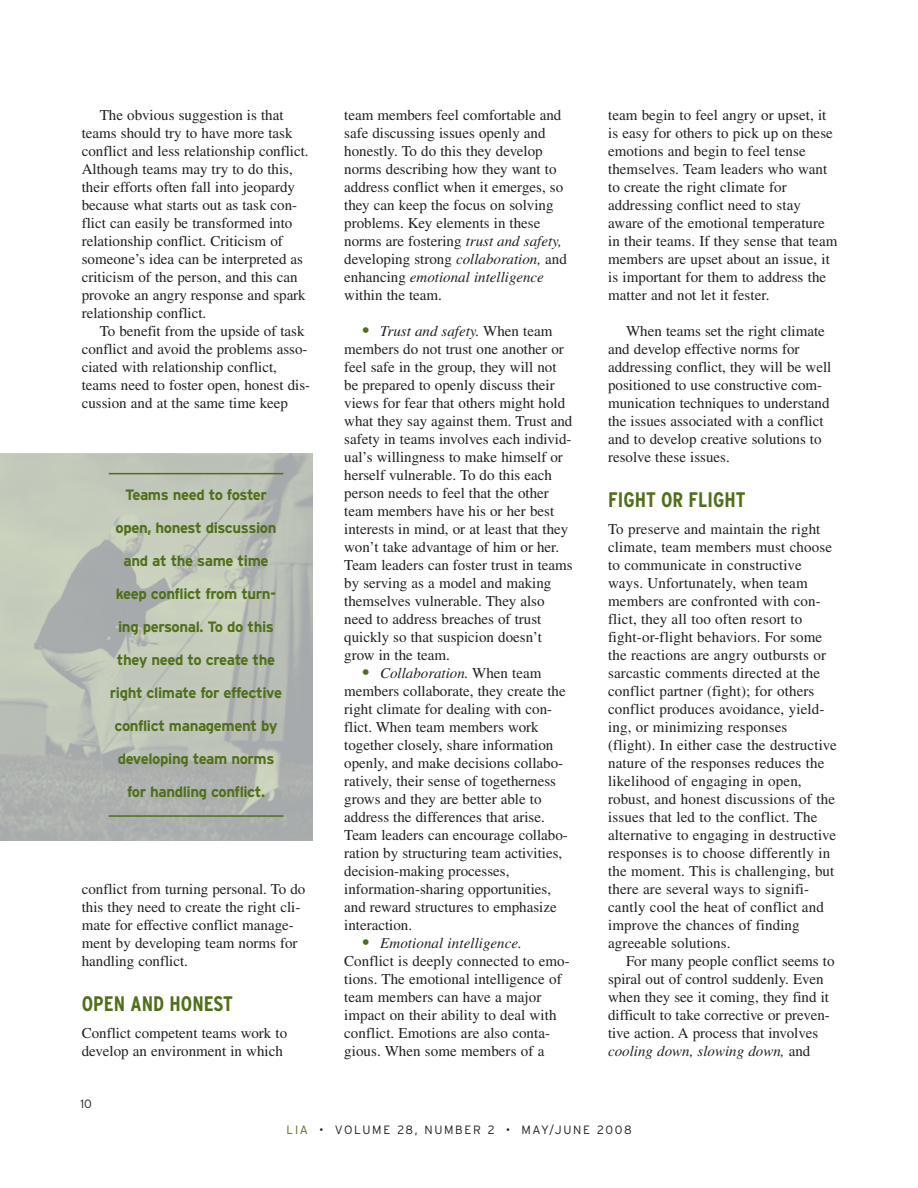
<style>
.page{position:relative;width:918px;height:1188px;background:#fff}
.page>*{position:absolute;margin:0;border:0;box-sizing:border-box;transform-origin:0 0}
.t1{font:700 condensed 21px "Interstate";color:#4f6f18}
.t2{font:15px/18px "Times";color:#231f20}
.t3{font:700 15px "Interstate";letter-spacing:-.03em;color:#4f6f18}
.t4{font:300 12px "Interstate";letter-spacing:.14em;color:#231f20}
.s1{font-style:italic}
.s2{font-size:21px;color:#4f6f18}
.s3{color:#4f6f18}
</style>
<div class="page">
<img style="left:0;top:453px;width:312px;height:387px">
<hr style="left:109px;top:473px;width:174px;height:1px;background:#4f6f18">
<hr style="left:109px;top:815px;width:174px;height:2px;background:#4f6f18">
<p class="t2" style="left:82px;top:107px;width:228px;text-indent:18px">The obvious suggestion is that teams should try to have more task conflict and less relationship conflict.<br>Although teams may try to do this, their efforts often fall into jeopardy because what starts out as task con&shy;flict can easily be transformed into relationship conflict. Criticism of someone’s idea can be interpreted as criticism of the person, and this can provoke an angry response and spark relationship conflict.</p>
<p class="t2" style="left:82px;top:323px;width:230px;text-indent:18px">To benefit from the upside of task conflict and avoid the problems asso&shy;ciated with relationship conflict, teams need to foster open, honest dis&shy;cussion and at the same time keep</p>
<p class="t3" style="left:125px;top:490px;width:143px">Teams need to foster</p>
<p class="t3" style="left:116px;top:523px;width:162px">open, honest discussion</p>
<p class="t3" style="left:124px;top:556px;width:146px">and at the same time</p>
<p class="t3" style="left:116px;top:589px;width:162px">keep conflict from turn-</p>
<p class="t3" style="left:118px;top:622px;width:157px">ing personal. To do this</p>
<p class="t3" style="left:117px;top:655px;width:160px">they need to create the</p>
<p class="t3" style="left:110px;top:688px;width:174px">right climate for effective</p>
<p class="t3" style="left:115px;top:721px;width:164px">conflict management by</p>
<p class="t3" style="left:118px;top:754px;width:158px">developing team norms</p>
<p class="t3" style="left:127px;top:787px;width:140px">for handling conflict.</p>
<p class="t2" style="left:82px;top:881px;width:225px">conflict from turning personal. To do this they need to create the right cli&shy;mate for effective conflict manage&shy;ment by developing team norms for handling conflict.</p>
<h1 class="t1" style="left:82px;top:996px;width:153px">OPEN AND HONEST</h1>
<p class="t2" style="left:82px;top:1025px;width:207px">Conflict competent teams work to develop an environment in which</p>
<p class="t4" style="left:80px;top:1099px;width:13px">10</p>
<p class="t2" style="left:344px;top:107px;width:224px">team members feel comfortable and safe discussing issues openly and honestly. To do this they develop norms describing how they want to address conflict when it emerges, so they can keep the focus on solving problems. Key elements in these norms are fostering <span class="s1">trust and safety, </span>developing strong <span class="s1">collaboration,</span> and enhancing <span class="s1">emotional intelligence </span>within the team.</p>
<p class="t2" style="left:344px;top:323px;width:230px;text-indent:18px"><span class="s2">•</span> <span class="s1">Trust and safety.</span> When team members do not trust one another or feel safe in the group, they will not be prepared to openly discuss their views for fear that others might hold what they say against them. Trust and safety in teams involves each individ&shy;ual’s willingness to make himself or herself vulnerable. To do this each person needs to feel that the other team members have his or her best interests in mind, or at least that they won’t take advantage of him or her.<br>Team leaders can foster trust in teams by serving as a model and making themselves vulnerable. They also need to address breaches of trust quickly so that suspicion doesn’t grow in the team.</p>
<p class="t2" style="left:344px;top:665px;width:225px;text-indent:18px"><span class="s2">•</span> <span class="s1">Collaboration.</span> When team members collaborate, they create the right climate for dealing with con&shy;flict. When team members work together closely, share information openly, and make decisions collabo&shy;ratively, their sense of togetherness grows and they are better able to address the differences that arise.<br>Team leaders can encourage collabo&shy;ration by structuring team activities, decision-making processes, information-sharing opportunities, and reward structures to emphasize interaction.</p>
<p class="t2" style="left:344px;top:935px;width:227px;text-indent:18px"><span class="s2">•</span> <span class="s1">Emotional intelligence.<br></span>Conflict is deeply connected to emo&shy;tions. The emotional intelligence of team members can have a major impact on their ability to deal with conflict. Emotions are also conta&shy;gious. When some members of a</p>
<p class="t2" style="left:608px;top:107px;width:231px">team begin to feel angry or upset, it is easy for others to pick up on these emotions and begin to feel tense themselves. Team leaders who want to create the right climate for addressing conflict need to stay aware of the emotional temperature in their teams. If they sense that team members are upset about an issue, it is important for them to address the matter and not let it fester.</p>
<p class="t2" style="left:608px;top:323px;width:225px;text-indent:18px">When teams set the right climate and develop effective norms for addressing conflict, they will be well positioned to use constructive com&shy;munication techniques to understand the issues associated with a conflict and to develop creative solutions to resolve these issues.</p>
<h1 class="t1" style="left:608px;top:492px;width:139px">FIGHT OR FLIGHT</h1>
<p class="t2" style="left:608px;top:521px;width:230px">To preserve and maintain the right climate, team members must choose to communicate in constructive ways. Unfortunately, when team members are confronted with con&shy;flict, they all too often resort to fight-or-flight behaviors. For some the reactions are angry outbursts or sarcastic comments directed at the conflict partner (fight); for others conflict produces avoidance, yield&shy;ing, or minimizing responses (flight). In either case the destructive nature of the responses reduces the likelihood of engaging in open, robust, and honest discussions of the issues that led to the conflict. The alternative to engaging in destructive responses is to choose differently in the moment. This is challenging, but there are several ways to signifi&shy;cantly cool the heat of conflict and improve the chances of finding agreeable solutions.</p>
<p class="t2" style="left:608px;top:953px;width:228px;text-indent:18px">For many people conflict seems to spiral out of control suddenly. Even when they see it coming, they find it difficult to take corrective or preven&shy;tive action. A process that involves <span class="s1">cooling down, slowing down,</span> and</p>
<p class="t4" style="left:286px;top:1125px;width:347px"><span class="s3">LIA</span> • VOLUME 28, NUMBER 2 • MAY/JUNE 2008</p>
</div>
